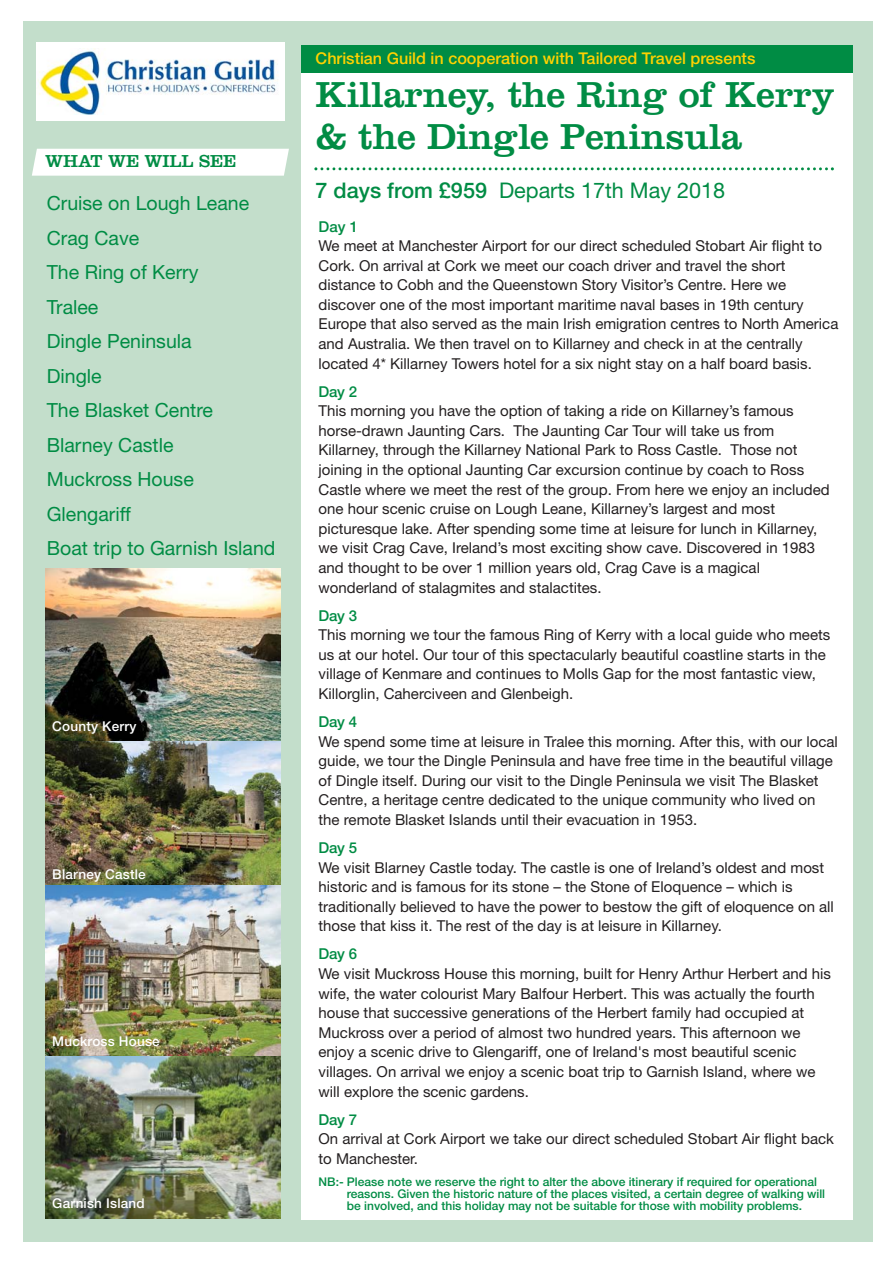
<style>
.page{position:relative;width:893px;height:1263px;background:#fff}
.page>*{position:absolute;margin:0;border:0;box-sizing:border-box;transform-origin:0 0}
.t1{font:37.5px/42px "Clarendon";letter-spacing:-.005em;color:#008c44}
.t2{font:21.6px "Helvetica Neue";color:#008c44}
.t3{font:19.5px/34.5px "Helvetica Neue";color:#008c44}
.t4{font:18px "Clarendon";color:#008c44}
.t5{font:500 16.2px "Helvetica Neue";color:#ffd200}
.t6{font:15px/19.6px "Helvetica Neue";color:#231f20}
.t7{font:500 15px "Helvetica Neue";letter-spacing:-.015em;color:#008c44}
.t8{font:500 13.5px "Helvetica Neue";letter-spacing:.015em;color:#fff}
.t9{font:500 12px/12px "Helvetica Neue";color:#008c44}
.s1{font-weight:500}
</style>
<div class="page">
<div style="left:23px;top:21px;width:280px;height:1221px;background:#c3decb"></div>
<div style="left:301px;top:21px;width:571px;height:1221px;background:#c3decb"></div>
<div style="left:301px;top:45px;width:551px;height:1174px;background:#fff"></div>
<div style="left:301px;top:45px;width:551px;height:28px;background:#008c44"></div>
<div style="left:32px;top:149px;width:257px;height:27px;background:#fff"></div>
<svg style="left:314px;top:167px;width:519px;height:3px"></svg>
<div style="left:36px;top:42px;width:248px;height:79px;background:#fff"></div>
<img style="left:38px;top:49px;width:240px;height:66px">
<img style="left:45px;top:1055px;width:236px;height:163px">
<img style="left:45px;top:740px;width:236px;height:146px">
<img style="left:45px;top:569px;width:236px;height:171px">
<img style="left:45px;top:886px;width:236px;height:169px">
<p class="t4" style="left:45px;top:155px;width:192px">WHAT WE WILL SEE</p>
<h3 class="t3" style="left:47px;top:188px;width:230px">Cruise on Lough Leane<br>Crag Cave<br>The Ring of Kerry<br>Tralee<br>Dingle Peninsula<br>Dingle<br>The Blasket Centre<br>Blarney Castle<br>Muckross House<br>Glengariff<br>Boat trip to Garnish Island</h3>
<p class="t8" style="left:52px;top:721px;width:85px">County Kerry</p>
<p class="t8" style="left:52px;top:869px;width:95px">Blarney Castle</p>
<p class="t8" style="left:52px;top:1036px;width:109px">Muckross House</p>
<p class="t8" style="left:52px;top:1198px;width:94px">Garnish Island</p>
<p class="t5" style="left:315px;top:52px;width:441px">Christian Guild in cooperation with Tailored Travel presents</p>
<h1 class="t1" style="left:315px;top:78px;width:520px">Killarney, the Ring of Kerry &amp; the Dingle Peninsula</h1>
<h2 class="t2" style="left:315px;top:182px;width:411px"><span class="s1">7 days from £959</span> Departs 17th May 2018</h2>
<p class="t7" style="left:318px;top:221px;width:41px">Day 1</p>
<p class="t6" style="left:318px;top:237px;width:521px">We meet at Manchester Airport for our direct scheduled Stobart Air flight to Cork. On arrival at Cork we meet our coach driver and travel the short distance to Cobh and the Queenstown Story Visitor’s Centre. Here we discover one of the most important maritime naval bases in 19th century Europe that also served as the main Irish emigration centres to North America and Australia. We then travel on to Killarney and check in at the centrally located 4* Killarney Towers hotel for a six night stay on a half board basis.</p>
<p class="t7" style="left:318px;top:386px;width:40px">Day 2</p>
<p class="t6" style="left:318px;top:403px;width:512px">This morning you have the option of taking a ride on Killarney’s famous horse-drawn Jaunting Cars. The Jaunting Car Tour will take us from Killarney, through the Killarney National Park to Ross Castle. Those not joining in the optional Jaunting Car excursion continue by coach to Ross Castle where we meet the rest of the group. From here we enjoy an included one hour scenic cruise on Lough Leane, Killarney’s largest and most picturesque lake. After spending some time at leisure for lunch in Killarney, we visit Crag Cave, Ireland’s most exciting show cave. Discovered in 1983 and thought to be over 1 million years old, Crag Cave is a magical wonderland of stalagmites and stalactites.</p>
<p class="t7" style="left:318px;top:610px;width:40px">Day 3</p>
<p class="t6" style="left:318px;top:627px;width:513px">This morning we tour the famous Ring of Kerry with a local guide who meets us at our hotel. Our tour of this spectacularly beautiful coastline starts in the village of Kenmare and continues to Molls Gap for the most fantastic view, Killorglin, Caherciveen and Glenbeigh.</p>
<p class="t7" style="left:318px;top:716px;width:40px">Day 4</p>
<p class="t6" style="left:318px;top:733px;width:520px">We spend some time at leisure in Tralee this morning. After this, with our local guide, we tour the Dingle Peninsula and have free time in the beautiful village of Dingle itself. During our visit to the Dingle Peninsula we visit The Blasket Centre, a heritage centre dedicated to the unique community who lived on the remote Blasket Islands until their evacuation in 1953.</p>
<p class="t7" style="left:318px;top:842px;width:40px">Day 5</p>
<p class="t6" style="left:318px;top:859px;width:517px">We visit Blarney Castle today. The castle is one of Ireland’s oldest and most historic and is famous for its stone – the Stone of Eloquence – which is traditionally believed to have the power to bestow the gift of eloquence on all those that kiss it. The rest of the day is at leisure in Killarney.</p>
<p class="t7" style="left:318px;top:949px;width:40px">Day 6</p>
<p class="t6" style="left:318px;top:965px;width:514px">We visit Muckross House this morning, built for Henry Arthur Herbert and his wife, the water colourist Mary Balfour Herbert. This was actually the fourth house that successive generations of the Herbert family had occupied at Muckross over a period of almost two hundred years. This afternoon we enjoy a scenic drive to Glengariff, one of Ireland's most beautiful scenic villages. On arrival we enjoy a scenic boat trip to Garnish Island, where we will explore the scenic gardens.</p>
<p class="t7" style="left:318px;top:1114px;width:40px">Day 7</p>
<p class="t6" style="left:318px;top:1130px;width:517px">On arrival at Cork Airport we take our direct scheduled Stobart Air flight back to Manchester.</p>
<p class="t9" style="left:347px;top:1177px;width:480px;text-indent:-28px">NB:- Please note we reserve the right to alter the above itinerary if required for operational reasons. Given the historic nature of the places visited, a certain degree of walking will be involved, and this holiday may not be suitable for those with mobility problems.</p>
</div>
